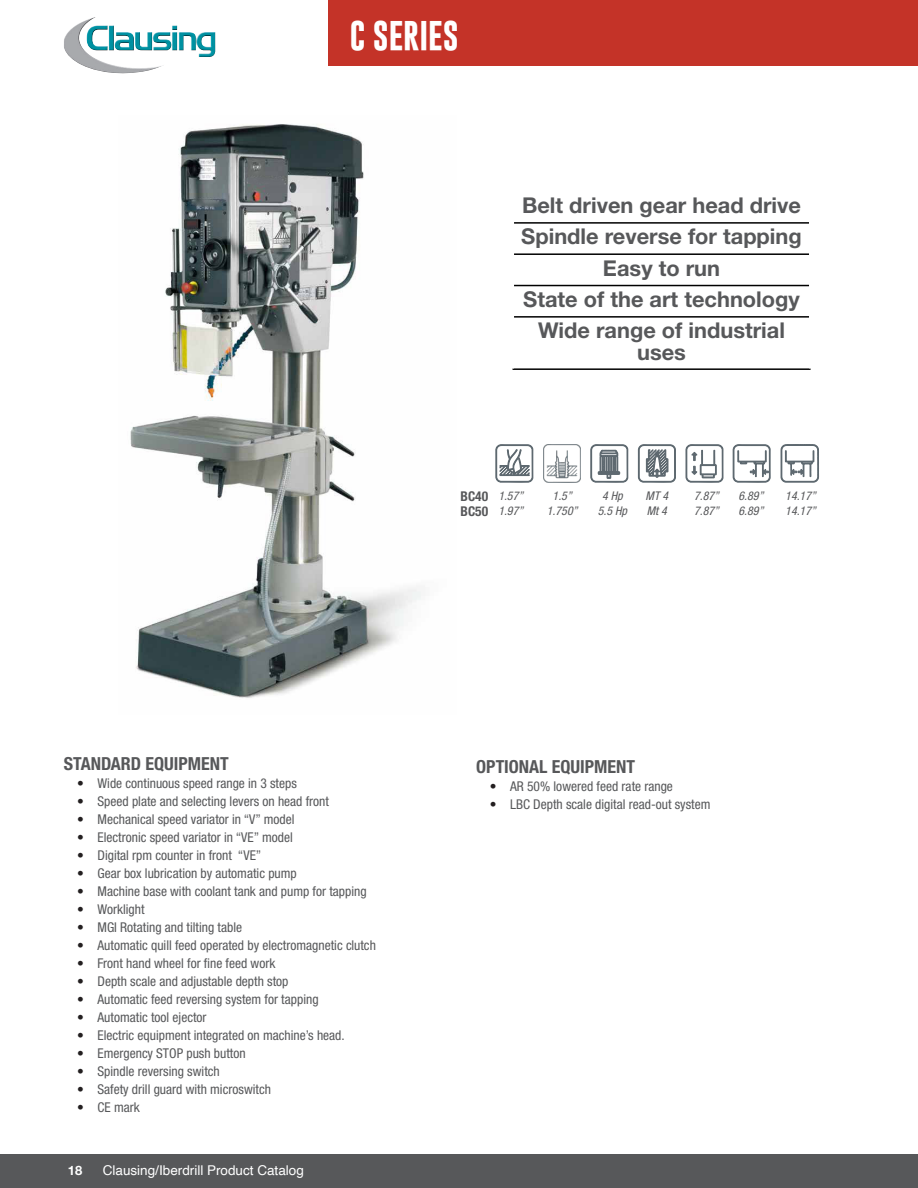
<style>
.page{position:relative;width:918px;height:1188px;background:#fff}
.page>*{position:absolute;margin:0;border:0;box-sizing:border-box;transform-origin:0 0}
.t1{font:700 30px "Gobold";color:#fff}
.Paragraph_Style8{font:700 21.75px/21.8px "Helvetica Neue LT Std";color:#57585a;text-align:center}
.t2{font:700 condensed 18px "Helvetica Neue LT Std";color:#57585a}
.t3{font:condensed 13.5px "Helvetica Neue LT Std";color:#57585a}
.t4{font:13.5px "Helvetica";color:#fff}
.t5{font:700 condensed 13.5px/15px "Helvetica Neue LT Std";color:#57585a}
.t6{font:700 12.9px "Helvetica Neue LT Std";color:#fff}
.t7{font:italic condensed 12px "Helvetica Neue LT Std";color:#57585a}
.s1{color:#231f20}
</style>
<div class="page">
<div style="left:329px;top:0;width:589px;height:65px;background:#c43328"></div>
<div style="left:0;top:1154px;width:918px;height:34px;background:#57585a"></div>
<img style="left:64px;top:17px;width:151px;height:56px">
<div style="left:116px;top:54px;width:42px;height:10px;background:#fff"></div>
<img style="left:543px;top:444px;width:38px;height:38px">
<svg style="left:781px;top:445px;width:38px;height:37px"></svg>
<svg style="left:496px;top:445px;width:37px;height:37px"></svg>
<svg style="left:591px;top:445px;width:37px;height:37px"></svg>
<svg style="left:638px;top:445px;width:37px;height:37px"></svg>
<svg style="left:686px;top:445px;width:37px;height:37px"></svg>
<svg style="left:733px;top:445px;width:37px;height:37px"></svg>
<img style="left:130px;top:124px;width:291px;height:574px">
<svg style="left:514px;top:284px;width:295px;height:3px"></svg>
<hr style="left:514px;top:222px;width:295px;height:2px;background:#000">
<hr style="left:514px;top:253px;width:295px;height:2px;background:#000">
<hr style="left:514px;top:285px;width:295px;height:1px;background:#000">
<hr style="left:514px;top:316px;width:295px;height:2px;background:#000">
<hr style="left:513px;top:368px;width:298px;height:2px;background:#000">
<p class="t1" style="left:350px;top:16px;width:110px">C SERIES</p>
<p class="Paragraph_Style8" style="left:522px;top:194px;width:281px">Belt driven gear head drive</p>
<p class="Paragraph_Style8" style="left:521px;top:225px;width:282px">Spindle reverse for tapping</p>
<p class="Paragraph_Style8" style="left:603px;top:257px;width:119px">Easy to run</p>
<p class="Paragraph_Style8" style="left:523px;top:288px;width:278px">State of the art technology</p>
<p class="Paragraph_Style8" style="left:538px;top:319px;width:249px">Wide range of industrial uses</p>
<p class="t5" style="left:461px;top:489px;width:29px">BC40<br>BC50</p>
<p class="t7" style="left:498px;top:489px;width:27px">1.57”</p>
<p class="t7" style="left:498px;top:504px;width:27px">1.97”</p>
<p class="t7" style="left:553px;top:489px;width:21px">1.5”</p>
<p class="t7" style="left:547px;top:504px;width:32px">1.750”</p>
<p class="t7" style="left:602px;top:489px;width:22px">4 Hp</p>
<p class="t7" style="left:598px;top:504px;width:31px">5.5 Hp</p>
<p class="t7" style="left:646px;top:489px;width:24px">MT 4</p>
<p class="t7" style="left:647px;top:504px;width:22px">Mt 4</p>
<p class="t7" style="left:694px;top:489px;width:27px">7.87”</p>
<p class="t7" style="left:694px;top:504px;width:27px">7.87”</p>
<p class="t7" style="left:739px;top:489px;width:27px">6.89”</p>
<p class="t7" style="left:739px;top:504px;width:27px">6.89”</p>
<p class="t7" style="left:785px;top:489px;width:32px">14.17”</p>
<p class="t7" style="left:785px;top:504px;width:32px">14.17”</p>
<p class="t2" style="left:64px;top:753px;width:167px">STANDARD EQUIPMENT</p>
<p class="t3" style="left:77px;top:776px;width:221px"><span class="s1">•</span> Wide continuous speed range in 3 steps</p>
<p class="t3" style="left:77px;top:794px;width:253px"><span class="s1">•</span> Speed plate and selecting levers on head front</p>
<p class="t3" style="left:77px;top:812px;width:219px"><span class="s1">•</span> Mechanical speed variator in “V” model</p>
<p class="t3" style="left:77px;top:830px;width:217px"><span class="s1">•</span> Electronic speed variator in “VE” model</p>
<p class="t3" style="left:77px;top:848px;width:186px"><span class="s1">•</span> Digital rpm counter in front “VE”</p>
<p class="t3" style="left:77px;top:866px;width:221px"><span class="s1">•</span> Gear box lubrication by automatic pump</p>
<p class="t3" style="left:77px;top:884px;width:291px"><span class="s1">•</span> Machine base with coolant tank and pump for tapping</p>
<p class="t3" style="left:77px;top:902px;width:69px"><span class="s1">•</span> Worklight</p>
<p class="t3" style="left:77px;top:920px;width:166px"><span class="s1">•</span> MGI Rotating and tilting table</p>
<p class="t3" style="left:77px;top:938px;width:300px"><span class="s1">•</span> Automatic quill feed operated by electromagnetic clutch</p>
<p class="t3" style="left:77px;top:956px;width:200px"><span class="s1">•</span> Front hand wheel for fine feed work</p>
<p class="t3" style="left:77px;top:974px;width:213px"><span class="s1">•</span> Depth scale and adjustable depth stop</p>
<p class="t3" style="left:77px;top:992px;width:243px"><span class="s1">•</span> Automatic feed reversing system for tapping</p>
<p class="t3" style="left:77px;top:1010px;width:131px"><span class="s1">•</span> Automatic tool ejector</p>
<p class="t3" style="left:77px;top:1028px;width:269px"><span class="s1">•</span> Electric equipment integrated on machine’s head.</p>
<p class="t3" style="left:77px;top:1046px;width:170px"><span class="s1">•</span> Emergency STOP push button</p>
<p class="t3" style="left:77px;top:1064px;width:144px"><span class="s1">•</span> Spindle reversing switch</p>
<p class="t3" style="left:77px;top:1082px;width:195px"><span class="s1">•</span> Safety drill guard with microswitch</p>
<p class="t3" style="left:77px;top:1100px;width:64px"><span class="s1">•</span> CE mark</p>
<p class="t6" style="left:68px;top:1162px;width:16px">18</p>
<p class="t4" style="left:103px;top:1160px;width:203px">Clausing/Iberdrill Product Catalog</p>
<p class="t2" style="left:476px;top:756px;width:160px">OPTIONAL EQUIPMENT</p>
<p class="t3" style="left:490px;top:778px;width:185px"><span class="s1">•</span> AR 50% lowered feed rate range</p>
<p class="t3" style="left:490px;top:796px;width:222px"><span class="s1">•</span> LBC Depth scale digital read-out system</p>
</div>
